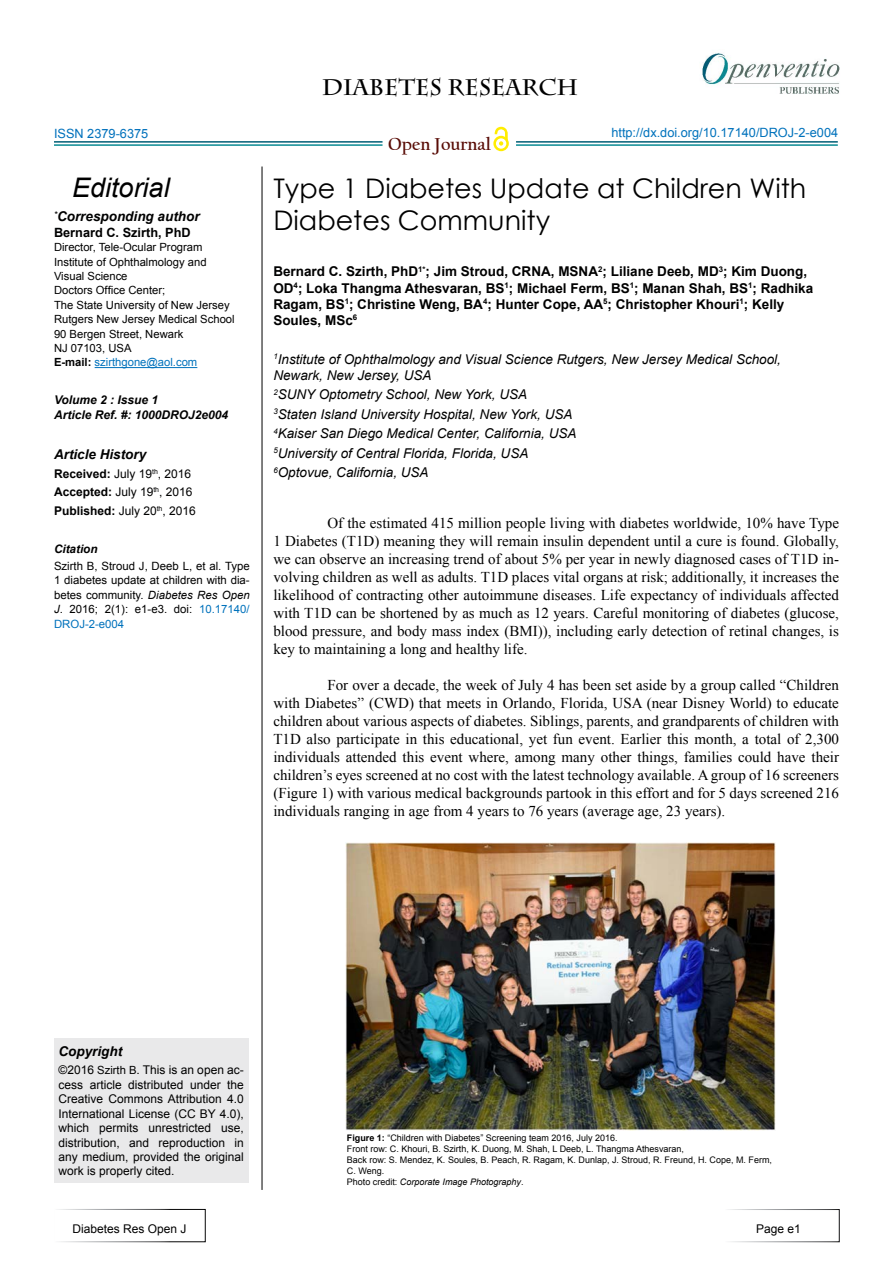
<style>
.page{position:relative;width:893px;height:1263px;background:#fff}
.page>*{position:absolute;margin:0;border:0;box-sizing:border-box;transform-origin:0 0}
.t1{font:27px/32.4px "Century Gothic";color:#000}
.t2{font:italic 27px "Arial";color:#000}
.t3{font:700 22.5px "Charlemagne Std";color:#000}
.t4{font:700 18.15px "Californian FB";color:#580b05}
.t5{font:15px/18px "Times New Roman";color:#000;text-align:justify}
.t6{font:italic 13.5px/19.5px "Arial";color:#000101}
.t7{font:700 13.5px/16.2px "Arial";color:#000101}
.t8{font:italic 700 13.5px "Arial";color:#000101}
.t9{font:italic 700 13.5px "Arial";color:#000}
.t10{font:12.75px "Arial";color:#0072bc}
.t11{font:700 12.75px "Arial";color:#000101}
.t12{font:12.75px "Arial";color:#0071bc}
.t13{font:12px/14.4px "Arial";color:#000;text-align:justify}
.t14{font:12px/18.6px "Arial";color:#000101}
.t15{font:italic 700 12px/14.4px "Arial";color:#000101}
.t16{font:italic 700 11.7px "Arial";color:#000}
.t17{font:11.4px/14.4px "Arial";color:#000;text-align:justify}
.t18{font:11.25px/14.4px "Arial";color:#000101}
.t19{font:9px/10.8px "Arial";color:#000}
.s1{font-weight:700}
.s2{color:#0072bc}
.s3{font-style:italic}
.s4{font-size:11.25px}
</style>
<div class="page">
<hr style="left:54px;top:141px;width:328px;height:2px;background:#015d75">
<hr style="left:54px;top:144px;width:328px;height:2px;background:#0a8b93">
<hr style="left:516px;top:141px;width:322px;height:2px;background:#015d75">
<hr style="left:516px;top:144px;width:322px;height:2px;background:#0a8b93">
<svg style="left:493px;top:136px;width:16px;height:15px"></svg>
<div style="left:496px;top:138px;width:10px;height:11px;background:#fff;border-radius:50%"></div>
<svg style="left:495px;top:126px;width:13px;height:20px"></svg>
<div style="left:53px;top:1209px;width:153px;height:33px;border:1px solid #fff"></div>
<div style="left:724px;top:1209px;width:116px;height:33px;border:1px solid #fff"></div>
<img style="left:702px;top:52px;width:138px;height:42px">
<hr style="left:95px;top:367px;width:102px;height:1px;background:#0072bc">
<div style="left:54px;top:1038px;width:194px;height:145px;background:#e9e9ea"></div>
<hr style="left:262px;top:167px;width:1px;height:1023px;background:#000">
<img style="left:345px;top:842px;width:431px;height:288px">
<p class="t12" style="left:54px;top:125px;width:96px">ISSN 2379-6375</p>
<h1 class="t2" style="left:72px;top:170px;width:99px">Editorial</h1>
<p class="t8" style="left:54px;top:208px;width:147px"><sup>*</sup>Corresponding author</p>
<p class="t11" style="left:54px;top:224px;width:138px">Bernard C. Szirth, PhD</p>
<p class="t18" style="left:54px;top:240px;width:182px">Director, Tele-Ocular Program<br>Institute of Ophthalmology and<br>Visual Science<br>Doctors Office Center;<br>The State University of New Jersey<br>Rutgers New Jersey Medical School<br>90 Bergen Street, Newark<br>NJ 07103, USA<br><span class="s1">E-mail:</span> <span class="s2">szirthgone@aol.com</span></p>
<p class="t15" style="left:54px;top:393px;width:176px">Volume 2 : Issue 1<br>Article Ref. #: 1000DROJ2e004</p>
<p class="t8" style="left:54px;top:445px;width:94px">Article History</p>
<p class="t14" style="left:54px;top:464px;width:143px"><span class="s1">Received:</span> July 19<sup>th</sup>, 2016<br><span class="s1">Accepted:</span> July 19<sup>th</sup>, 2016<br><span class="s1">Published:</span> July 20<sup>th</sup>, 2016</p>
<p class="t16" style="left:54px;top:541px;width:45px">Citation</p>
<p class="t17" style="left:54px;top:559px;width:197px">Szirth B, Stroud J, Deeb L, et al. Type 1 diabetes update at children with dia&shy;betes community. <span class="s3">Diabetes Res Open J</span>. 2016; 2(1): e1-e3. doi: <span class="s2">10.17140/ DROJ-2-e004</span></p>
<h2 class="t3" style="left:322px;top:74px;width:258px">DIABETES RESEARCH</h2>
<p class="t4" style="left:388px;top:133px;width:104px">Open Journal</p>
<p class="t10" style="left:611px;top:124px;width:228px">http://dx.doi.org/10.17140/DROJ-2-e004</p>
<h1 class="t1" style="left:273px;top:172px;width:534px">Type 1 Diabetes Update at Children With<br>Diabetes Community</h1>
<p class="t7" style="left:273px;top:264px;width:541px">Bernard C. Szirth, PhD<sup>1*</sup>; Jim Stroud, CRNA, MSNA<sup>2</sup>; Liliane Deeb, MD<sup>3</sup>; Kim Duong, OD<sup>4</sup>; Loka Thangma Athesvaran, BS<sup>1</sup>; Michael Ferm, BS<sup>1</sup>; Manan Shah, BS<sup>1</sup>; Radhika Ragam, BS<sup>1</sup>; Christine Weng, BA<sup>4</sup>; Hunter Cope, AA<sup>5</sup>; Christopher Khouri<sup>1</sup>; Kelly Soules, MSc<sup>6</sup></p>
<p class="t6" style="left:273px;top:351px;width:509px;line-height:16.2px"><sup>1</sup>Institute of Ophthalmology and Visual Science Rutgers, New Jersey Medical School,<br>Newark, New Jersey, USA</p>
<p class="t6" style="left:273px;top:385px;width:305px"><sup>2</sup>Sun y Optometry School, New York, USA<br><sup>3</sup>Staten Island University Hospital, New York, USA <sup>4</sup>Kaiser San Diego Medical Center, California, USA <sup>5</sup>University of Central Florida, Florida, USA <sup>6</sup>Optovue, California, USA</p>
<p class="t5" style="left:273px;top:514px;width:567px;text-indent:54px">Of the estimated 415 million people living with diabetes worldwide, 10% have Type 1 Diabetes (T1D) meaning they will remain insulin dependent until a cure is found. Globally, we can observe an increasing trend of about 5% per year in newly diagnosed cases of T1D in&shy;volving children as well as adults. T1D places vital organs at risk; additionally, it increases the likelihood of contracting other autoimmune diseases. Life expectancy of individuals affected with T1D can be shortened by as much as 12 years. Careful monitoring of diabetes (glucose, blood pressure, and body mass index (BMI)), including early detection of retinal changes, is key to maintaining a long and healthy life.</p>
<p class="t5" style="left:273px;top:676px;width:567px;text-indent:54px">For over a decade, the week of July 4 has been set aside by a group called “Children with Diabetes” (CWD) that meets in Orlando, Florida, USA (near Disney World) to educate children about various aspects of diabetes. Siblings, parents, and grandparents of children with T1D also participate in this educational, yet fun event. Earlier this month, a total of 2,300 individuals attended this event where, among many other things, families could have their children’s eyes screened at no cost with the latest technology available. A group of 16 screeners (Figure 1) with various medical backgrounds partook in this effort and for 5 days screened 216 individuals ranging in age from 4 years to 76 years (average age, 23 years).</p>
<p class="t9" style="left:58px;top:1043px;width:65px">Copyright</p>
<p class="t13" style="left:58px;top:1063px;width:187px">©2016 <span class="s4">Szirth B</span>. This is an open ac&shy;cess article distributed under the Creative Commons Attribution 4.0<br>International License (CC BY 4.0), which permits unrestricted use, distribution, and reproduction in any medium, provided the original work is properly cited.</p>
<p class="t13" style="left:72px;top:1222px;width:116px">Diabetes Res Open J</p>
<p class="t19" style="left:347px;top:1133px;width:427px"><span class="s1">Figure 1:</span> “Children with Diabetes” Screening team 2016, July 2016.<br>Front row: C. Khouri, B. Szirth, K. Duong, M. Shah, L Deeb, L. Thangma Athesvaran,<br>Back row: S. Mendez, K. Soules, B. Peach, R. Ragam, K. Dunlap, J. Stroud, R. Freund, H. Cope, M. Ferm, C. Weng.<br>Photo credit: <span class="s3">Corporate Image Photography</span>.</p>
<p class="t14" style="left:756px;top:1219px;width:46px">Page e1</p>
</div>
